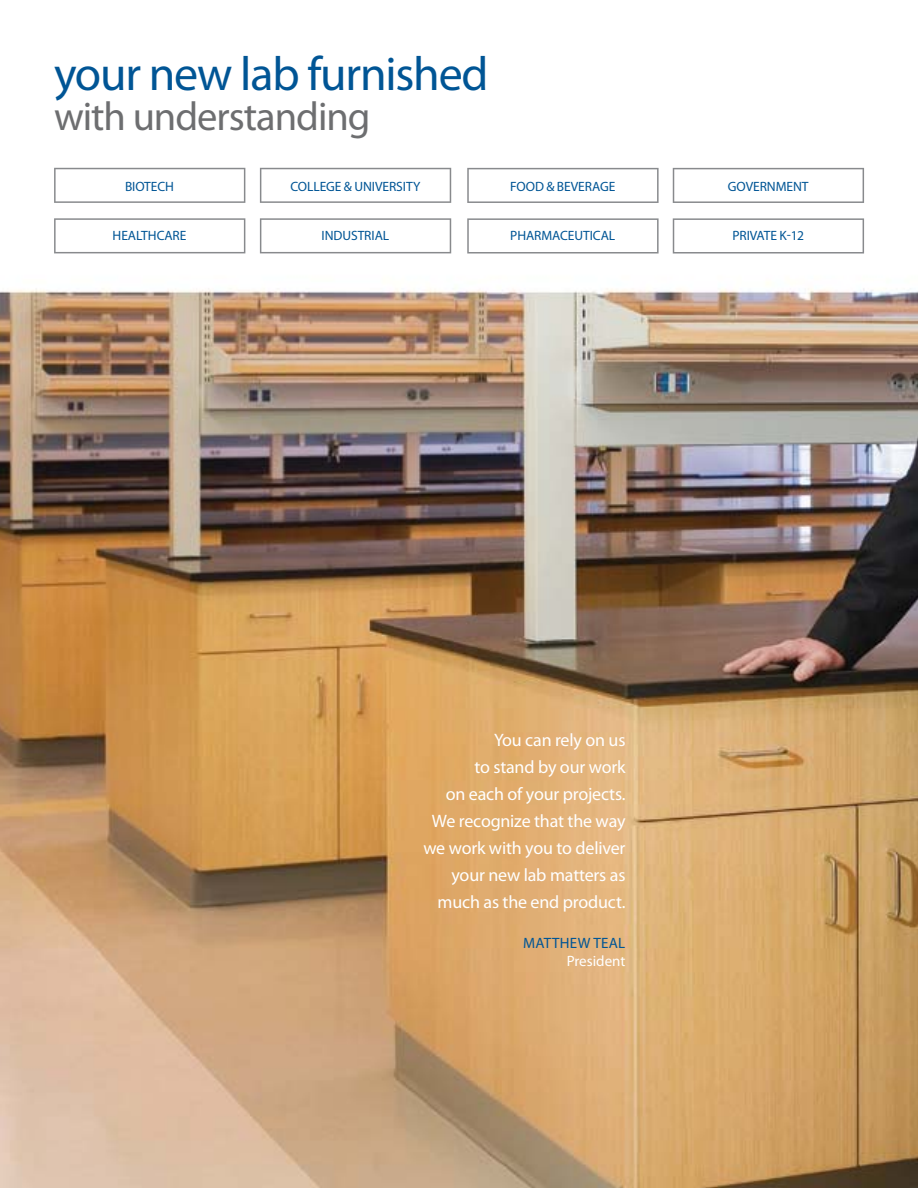
<style>
.page{position:relative;width:918px;height:1188px;background:#fff}
.page>*{position:absolute;margin:0;border:0;box-sizing:border-box;transform-origin:0 0}
.t1{font:48px "Myriad Pro";letter-spacing:-.025em;color:#005595}
.t2{font:40.5px "Myriad Pro";letter-spacing:-.025em;color:#6d6e70}
.t3{font:18px/27px "Myriad Pro";letter-spacing:-.01em;color:#fff;text-align:right}
.t4{font:15px "Myriad Pro";letter-spacing:.02em;color:#005595}
.t5{font:15px "Myriad Pro";color:#fff}
.t6{font:13.5px "Myriad Pro";letter-spacing:-.005em;color:#005595}
</style>
<div class="page">
<img style="left:0;top:167px;width:918px;height:1021px">
<img style="left:673px;top:168px;width:191px;height:35px">
<img style="left:673px;top:218px;width:191px;height:36px">
<img style="left:54px;top:168px;width:191px;height:35px">
<img style="left:54px;top:218px;width:191px;height:35px">
<img style="left:260px;top:168px;width:191px;height:35px">
<img style="left:260px;top:218px;width:191px;height:35px">
<img style="left:467px;top:168px;width:192px;height:35px">
<img style="left:467px;top:218px;width:192px;height:36px">
<h1 class="t1" style="left:54px;top:55px;width:436px">your new lab furnished</h1>
<h2 class="t2" style="left:54px;top:101px;width:318px">with understanding</h2>
<p class="t6" style="left:125px;top:181px;width:51px">BIOTECH</p>
<p class="t6" style="left:113px;top:231px;width:75px">HEALTHCARE</p>
<p class="t6" style="left:290px;top:181px;width:131px">COLLEGE &amp; UNIVERSITY</p>
<p class="t6" style="left:322px;top:231px;width:69px">INDUSTRIAL</p>
<p class="t6" style="left:510px;top:181px;width:107px">FOOD &amp; BEVERAGE</p>
<p class="t6" style="left:510px;top:230px;width:107px">PHARMACEUTICAL</p>
<p class="t6" style="left:728px;top:181px;width:82px">GOVERNMENT</p>
<p class="t6" style="left:732px;top:231px;width:73px">PRIVATE K-12</p>
<p class="t3" style="left:423px;top:728px;width:204px">You can rely on us<br>to stand by our work<br>on each of your projects.<br>We recognize that the way we work with you to deliver your new lab matters as much as the end product.</p>
<p class="t4" style="left:523px;top:937px;width:104px">MATTHEW TEAL</p>
<p class="t5" style="left:567px;top:955px;width:60px">President</p>
</div>
